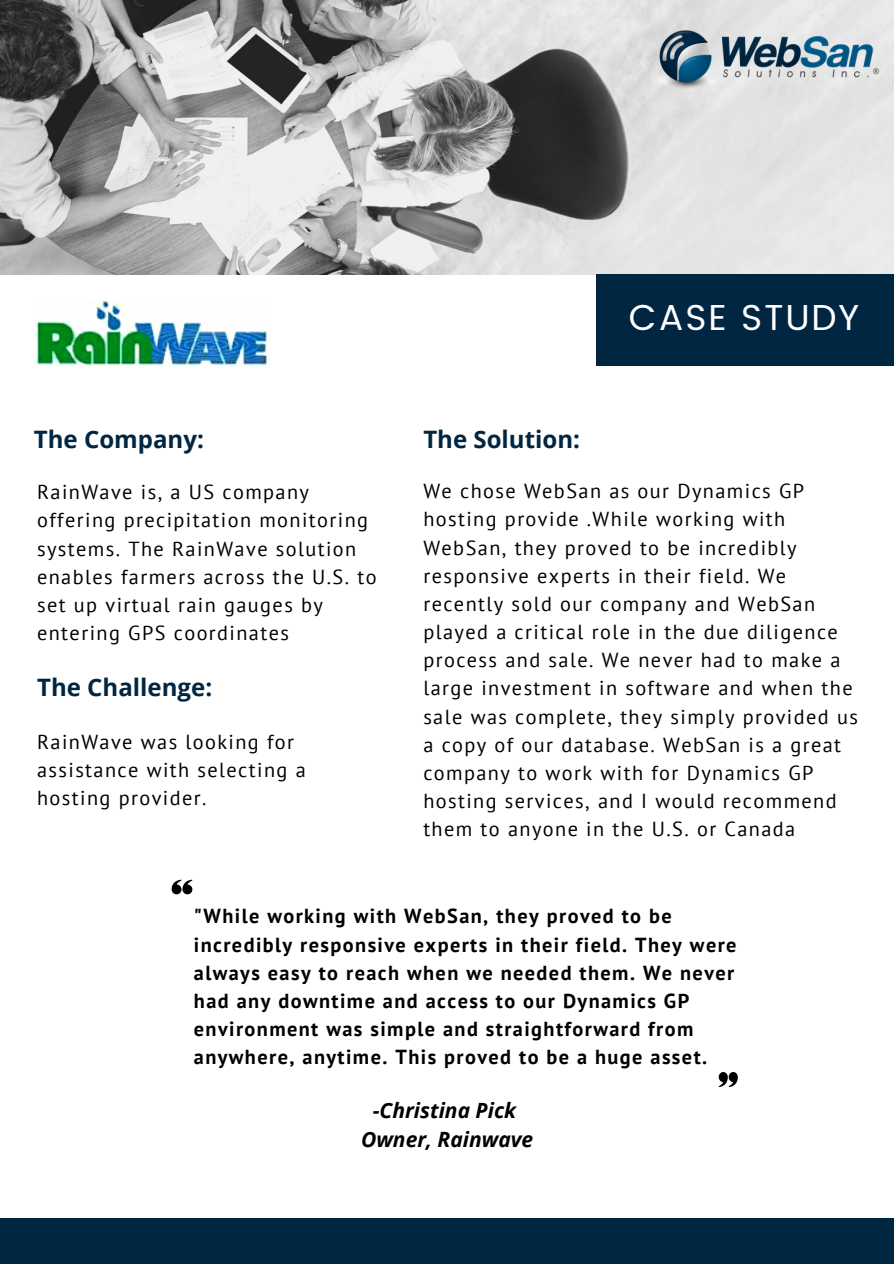
<style>
.page{position:relative;width:894px;height:1264px;background:#fff}
.page>*{position:absolute;margin:0;border:0;box-sizing:border-box;transform-origin:0 0}
.t1{font:36px "Poppins";letter-spacing:.05em;color:#fff}
.t2{font:700 24px "Open Sans";color:#012641}
.t3{font:italic 700 21px "Open Sans";color:#000}
.t4{font:20.25px/28.2px "PT Sans";letter-spacing:.07em;color:#000}
.t5{font:700 20.25px/28.2px "PT Sans";letter-spacing:.07em;color:#000}
</style>
<div class="page">
<img style="left:0;top:0;width:893px;height:274px">
<div style="left:595px;top:274px;width:298px;height:91px;background:#012641"></div>
<img style="left:657px;top:23px;width:221px;height:66px">
<svg style="left:171px;top:879px;width:21px;height:15px"></svg>
<svg style="left:718px;top:1072px;width:19px;height:15px"></svg>
<div style="left:0;top:1218px;width:893px;height:45px;background:#012641"></div>
<img style="left:34px;top:215px;width:236px;height:153px">
<p class="t2" style="left:34px;top:422px;width:171px">The Company:</p>
<p class="t2" style="left:423px;top:422px;width:158px">The Solution:</p>
<p class="t1" style="left:628px;top:296px;width:232px">CASE STUDY</p>
<p class="t4" style="left:37px;top:477px;width:341px">RainWave is, a US company offering precipitation monitoring systems. The RainWave solution enables farmers across the U.S. to set up virtual rain gauges by entering GPS coordinates</p>
<p class="t2" style="left:37px;top:670px;width:176px">The Challenge:</p>
<p class="t4" style="left:37px;top:727px;width:270px">RainWave was looking for assistance with selecting a hosting provider.</p>
<p class="t4" style="left:423px;top:476px;width:436px">We chose WebSan as our Dynamics GP hosting provide .While working with WebSan, they proved to be incredibly responsive experts in their field. We recently sold our company and WebSan played a critical role in the due diligence process and sale. We never had to make a large investment in software and when the sale was complete, they simply provided us a copy of our database. WebSan is a great company to work with for Dynamics GP hosting services, and I would recommend them to anyone in the U.S. or Canada</p>
<p class="t5" style="left:194px;top:901px;width:544px">"While working with WebSan, they proved to be incredibly responsive experts in their field. They were always easy to reach when we needed them. We never had any downtime and access to our Dynamics GP environment was simple and straightforward from anywhere, anytime. This proved to be a huge asset.</p>
<p class="t3" style="left:372px;top:1095px;width:145px">-Christina Pick</p>
<p class="t3" style="left:361px;top:1124px;width:174px">Owner, Rainwave</p>
</div>
